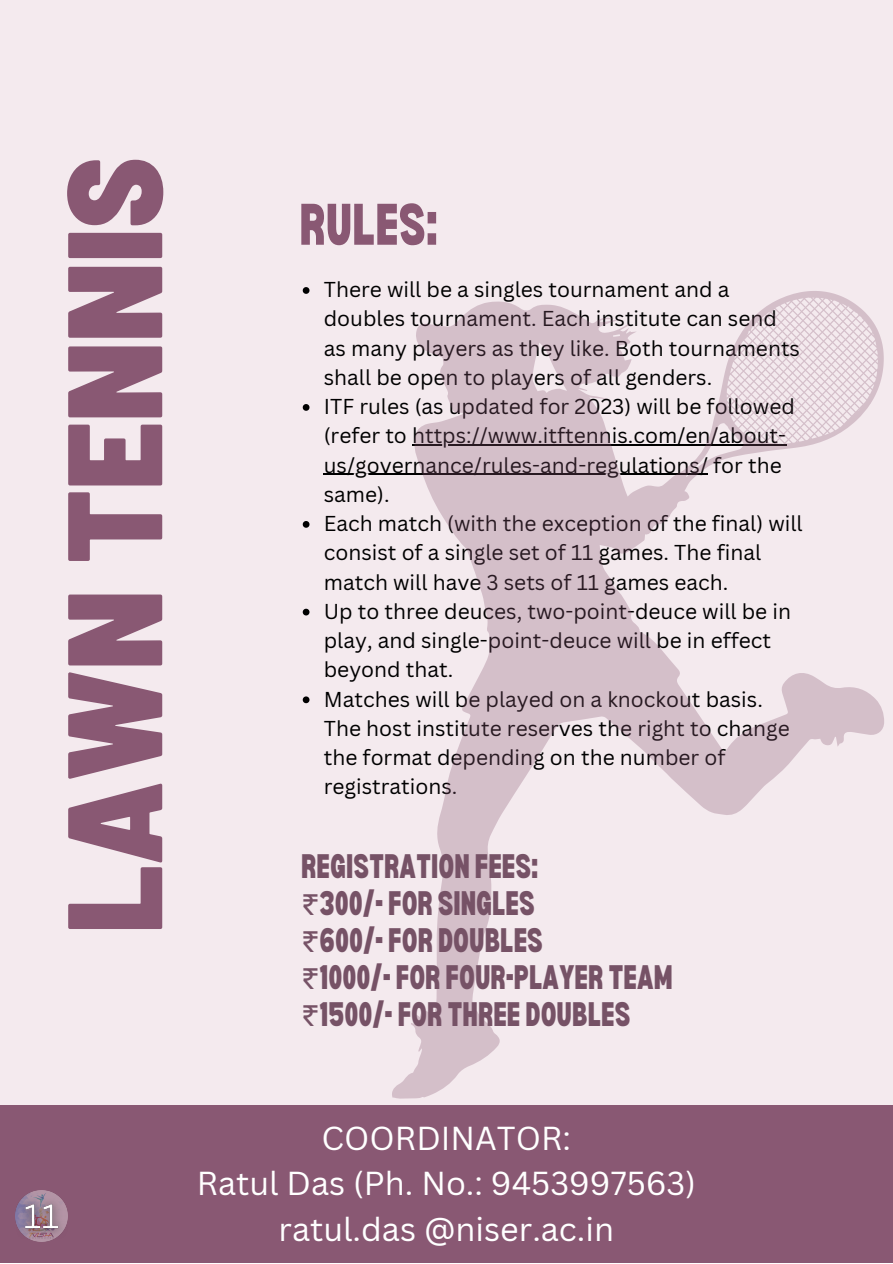
<style>
.page{position:relative;width:893px;height:1264px;background:#fff}
.page>*{position:absolute;margin:0;border:0;box-sizing:border-box;transform-origin:0 0}
.t1{font:900 semi-condensed 134.25px "Barlow";color:#895873}
.t2{font:900 condensed 57.3px "Bernoru";color:#895873}
.t3{font:900 condensed 33.3px/37px "Bernoru";color:#765266}
.t4{font:32.4px/45.2px "Canva Sans";color:#fff;text-align:center}
.t5{font:21px/29.2px "Canva Sans";color:#000}
.s1{font-family:"Noto Sans Gurmukhi";font-weight:400;font-stretch:normal}
</style>
<div class="page">
<div style="left:0;top:0;width:892px;height:1262px;background:#f4eaee"></div>
<div style="left:0;top:1105px;width:892px;height:157px;background:#895873"></div>
<svg style="left:303px;top:287px;width:6px;height:7px"></svg>
<svg style="left:303px;top:404px;width:6px;height:7px"></svg>
<hr style="left:324px;top:474px;width:384px;height:1px;background:#000">
<svg style="left:303px;top:521px;width:6px;height:7px"></svg>
<svg style="left:303px;top:608px;width:6px;height:7px"></svg>
<svg style="left:303px;top:696px;width:6px;height:7px"></svg>
<svg style="left:390px;top:291px;width:494px;height:808px"></svg>
<img style="left:15px;top:1190px;width:53px;height:52px">
<h1 class="t1" style="left:28px;top:933px;width:778px;rotate:-90deg">LAWN TENNIS</h1>
<h2 class="t2" style="left:299px;top:191px;width:140px">RULES:</h2>
<p class="t5" style="left:324px;top:274px;width:480px">There will be a singles tournament and a doubles tournament. Each institute can send as many players as they like. Both tournaments shall be open to players of all genders.<br>ITF rules (as updated for 2023) will be followed (refer to https://www.itftennis.com/en/about&shy;us/governance/rules-and-regulations/ for the same).<br>Each match (with the exception of the final) will consist of a single set of 11 games. The final match will have 3 sets of 11 games each.<br>Up to three deuces, two-point-deuce will be in play, and single-point-deuce will be in effect beyond that.<br>Matches will be played on a knockout basis.<br>The host institute reserves the right to change the format depending on the number of registrations.</p>
<h3 class="t3" style="left:301px;top:846px;width:373px">REGISTRATION FEES:<br><span class="s1">₹</span>300/- FOR SINGLES<br><span class="s1">₹</span>600/- FOR DOUBLES<br><span class="s1">₹</span>1000/- FOR FOUR-PLAYER TEAM <span class="s1">₹</span>1500/- FOR THREE DOUBLES</h3>
<h3 class="t4" style="left:197px;top:1114px;width:500px">COORDINATOR:<br>Ratul Das (Ph. No.: 9453997563) ratul.das @niser.ac.in</h3>
</div>
